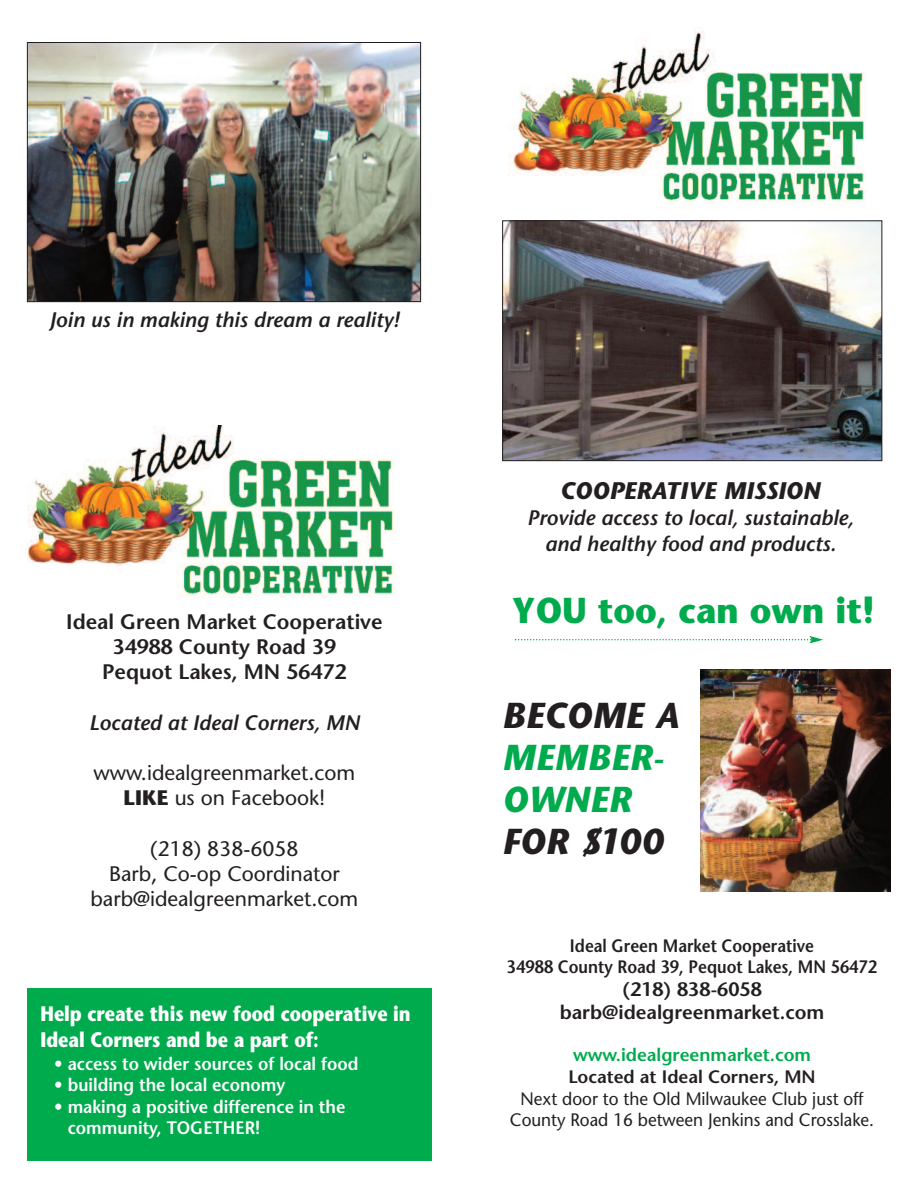
<style>
.page{position:relative;width:918px;height:1188px;background:#fff}
.page>*{position:absolute;margin:0;border:0;box-sizing:border-box;transform-origin:0 0}
.t1{font:700 36px "Stone Sans";color:#00ab4d;scale:.95 1}
.t2{font:italic 700 36px "Stone Sans";color:#231f20}
.t3{font:italic 700 36px/42px "Stone Sans";color:#00ab4d}
.t4{font:italic 700 24px "Stone Sans";color:#231f20}
.t5{font:italic 600 21px/25.2px "Stone Sans";color:#231f20;text-align:center}
.t6{font:21px/25.2px "Stone Sans";color:#231f20;text-align:center}
.t7{font:600 21px/25.2px "Stone Sans";color:#231f20;text-align:center}
.t8{font:700 21px/25.2px "Stone Sans";color:#fff;scale:.85 1}
.t9{font:600 19.5px/23.4px "Stone Sans";color:#231f20;text-align:center}
.t10{font:600 18px/21.6px "Stone Sans";color:#fff;scale:.95 1}
.t11{font:18px/21.6px "Stone Sans";color:#231f20;text-align:center;scale:.95 1}
.t12{font:600 18px/21.6px "Stone Sans";color:#231f20;text-align:center;scale:.9 1}
.t13{font:600 18px "Stone Sans";color:#00ab4d}
.t14{font:600 18px "Stone Sans";color:#231f20}
.s1{font-weight:700}
</style>
<div class="page">
<img style="left:508px;top:27px;width:358px;height:177px">
<img style="left:27px;top:425px;width:368px;height:173px">
<svg style="left:515px;top:636px;width:308px;height:7px"></svg>
<div style="left:27px;top:988px;width:405px;height:173px;background:#00ab4d"></div>
<img style="left:29px;top:44px;width:390px;height:256px">
<div style="left:27px;top:42px;width:394px;height:260px;border:1px solid #231f20"></div>
<img style="left:504px;top:222px;width:376px;height:237px">
<div style="left:502px;top:220px;width:380px;height:241px;border:1px solid #231f20"></div>
<img style="left:700px;top:670px;width:191px;height:222px">
<p class="t5" style="left:49px;top:309px;width:352px">Join us in making this dream a reality!</p>
<p class="t7" style="left:66px;top:611px;width:318px">Ideal Green Market Cooperative<br>34988 County Road 39<br>Pequot Lakes, MN 56472</p>
<p class="t5" style="left:89px;top:712px;width:272px">Located at Ideal Corners, MN</p>
<p class="t6" style="left:93px;top:763px;width:263px">www.idealgreenmarket.com<br><span class="s1">LIKE</span> us on Facebook!</p>
<p class="t6" style="left:90px;top:838px;width:269px">(218) 838-6058<br>Barb, Co-op Coordinator barb@idealgreenmarket.com</p>
<p class="t8" style="left:40px;top:1004px;width:437px">Help create this new food cooperative in<br>Ideal Corners and be a part of:</p>
<p class="t10" style="left:54px;top:1054px;width:322px">• access to wider sources of local food</p>
<p class="t10" style="left:54px;top:1076px;width:245px">• building the local economy</p>
<p class="t10" style="left:68px;top:1098px;width:294px;text-indent:-13px">• making a positive difference in the community, TOGETHER!</p>
<p class="t4" style="left:560px;top:481px;width:262px">COOPERATIVE MISSION</p>
<p class="t5" style="left:527px;top:508px;width:328px">Provide access to local, sustainable, and healthy food and products.</p>
<h1 class="t1" style="left:512px;top:597px;width:383px">YOU too, can own it!</h1>
<h1 class="t2" style="left:502px;top:702px;width:179px">BECOME A</h1>
<h1 class="t3" style="left:502px;top:741px;width:164px">MEMBER-<br>OWNER</h1>
<h1 class="t2" style="left:502px;top:828px;width:163px">FOR $100</h1>
<p class="t12" style="left:507px;top:936px;width:413px">Ideal Green Market Cooperative<br>34988 County Road 39, Pequot Lakes, MN 56472</p>
<p class="t9" style="left:560px;top:980px;width:266px">(218) 838-6058 barb@idealgreenmarket.com</p>
<p class="t13" style="left:573px;top:1048px;width:239px">www.idealgreenmarket.com</p>
<p class="t14" style="left:568px;top:1070px;width:249px">Located at Ideal Corners, MN</p>
<p class="t11" style="left:510px;top:1089px;width:385px">Next door to the Old Milwaukee Club just off<br>County Road 16 between Jenkins and Crosslake.</p>
</div>
